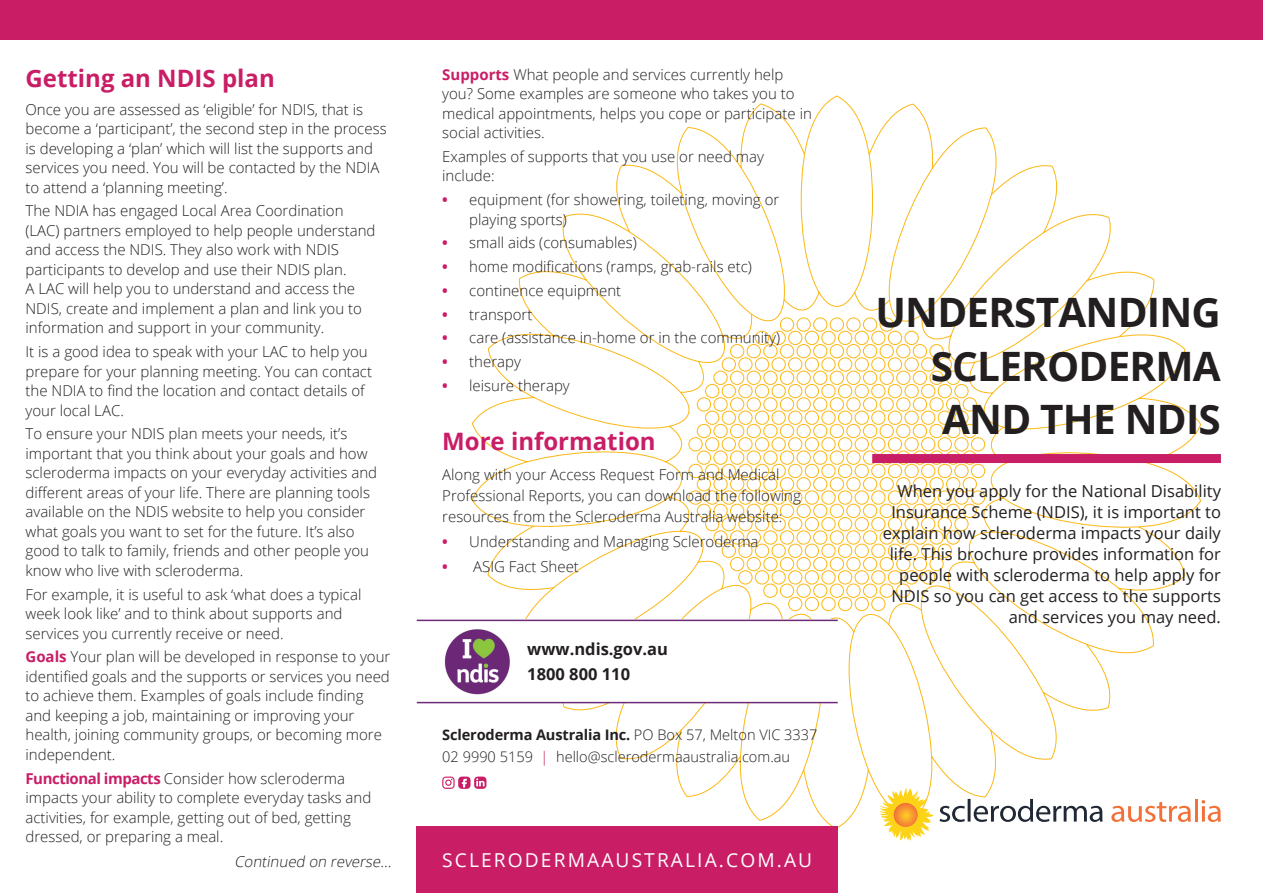
<style>
.page{position:relative;width:1263px;height:893px;background:#fff}
.page>*{position:absolute;margin:0;border:0;box-sizing:border-box;transform-origin:0 0}
.t1{font:700 40.5px/53.7px "Open Sans";letter-spacing:-.02em;color:#231f20;text-align:justify}
.t2{font:700 24px "Open Sans";color:#c91d66}
.t3{font:19.2px "Open Sans";letter-spacing:.11em;color:#fff}
.t4{font:16.5px/21px "Open Sans";color:#231f20;text-align:right}
.t5{font:700 16.5px/25.2px "Open Sans";color:#231f20}
.t6{font:300 15px/19.5px "Open Sans";color:#231f20}
.t7{font:italic 300 15px "Open Sans";color:#231f20}
.t8{font:300 14.55px/22px "Open Sans";color:#231f20}
.s1{font-weight:700;color:#c91d66}
.s2{font-weight:700}
.s3{color:#c91d66}
</style>
<div class="page">
<svg style="left:472px;top:96px;width:729px;height:732px"></svg>
<div style="left:417px;top:826px;width:421px;height:67px;background:#c91d66"></div>
<div style="left:0;top:0;width:1263px;height:40px;background:#c91d66"></div>
<svg style="left:879px;top:788px;width:223px;height:53px"></svg>
<svg style="left:1111px;top:802px;width:80px;height:20px"></svg>
<hr style="left:1195px;top:799px;width:2px;height:23px;background:#f37138">
<svg style="left:1201px;top:800px;width:20px;height:22px"></svg>
<svg style="left:442px;top:777px;width:44px;height:12px"></svg>
<div style="left:872px;top:454px;width:349px;height:9px;background:#c91d66"></div>
<div style="left:417px;top:620px;width:421px;height:83px;background:#fff"></div>
<hr style="left:417px;top:620px;width:421px;height:1px;background:#6d2a78">
<hr style="left:417px;top:702px;width:421px;height:1px;background:#6d2a78">
<img style="left:444px;top:629px;width:66px;height:66px">
<h2 class="t2" style="left:26px;top:61px;width:251px">Getting an NDIS plan</h2>
<p class="t6" style="left:26px;top:99px;width:363px">Once you are assessed as ‘eligible’ for NDIS, that is become a ‘participant’, the second step in the process is developing a ‘plan’ which will list the supports and services you need. You will be contacted by the NDIA to attend a ‘planning meeting’.</p>
<p class="t6" style="left:26px;top:201px;width:351px">The NDIA has engaged Local Area Coordination (LAC) partners employed to help people understand and access the NDIS. They also work with NDIS participants to develop and use their NDIS plan.<br>A LAC will help you to understand and access the NDIS, create and implement a plan and link you to information and support in your community.</p>
<p class="t6" style="left:26px;top:342px;width:348px">It is a good idea to speak with your LAC to help you prepare for your planning meeting. You can contact the NDIA to find the location and contact details of your local LAC.</p>
<p class="t6" style="left:26px;top:424px;width:353px">To ensure your NDIS plan meets your needs, it’s important that you think about your goals and how scleroderma impacts on your everyday activities and different areas of your life. There are planning tools available on the NDIS website to help you consider what goals you want to set for the future. It’s also good to talk to family, friends and other people you know who live with scleroderma.</p>
<p class="t6" style="left:26px;top:584px;width:337px">For example, it is useful to ask ‘what does a typical week look like’ and to think about supports and services you currently receive or need.</p>
<p class="t6" style="left:26px;top:647px;width:366px"><span class="s1">Goals</span> Your plan will be developed in response to your identified goals and the supports or services you need to achieve them. Examples of goals include finding and keeping a job, maintaining or improving your health, joining community groups, or becoming more independent.</p>
<p class="t6" style="left:26px;top:768px;width:347px"><span class="s1">Functional impacts</span> Consider how scleroderma impacts your ability to complete everyday tasks and activities, for example, getting out of bed, getting dressed, or preparing a meal.</p>
<p class="t7" style="left:235px;top:851px;width:161px">Continued on reverse...</p>
<p class="t6" style="left:442px;top:64px;width:371px"><span class="s1">Supports</span> What people and services currently help you? Some examples are someone who takes you to medical appointments, helps you cope or participate in social activities.</p>
<p class="t6" style="left:442px;top:146px;width:323px">Examples of supports that you use or need may include:</p>
<p class="t6" style="left:469px;top:190px;width:312px;text-indent:-27px"><span class="s1">•</span> equipment (for showering, toileting, moving or playing sports)</p>
<p class="t6" style="left:442px;top:233px;width:196px"><span class="s1">•</span> small aids (consumables)</p>
<p class="t6" style="left:442px;top:257px;width:311px"><span class="s1">•</span> home modifications (ramps, grab-rails etc)</p>
<p class="t6" style="left:442px;top:280px;width:181px"><span class="s1">•</span> continence equipment</p>
<p class="t6" style="left:442px;top:304px;width:92px"><span class="s1">•</span> transport</p>
<p class="t6" style="left:442px;top:328px;width:339px"><span class="s1">•</span> care (assistance in-home or in the community)</p>
<p class="t6" style="left:442px;top:352px;width:80px"><span class="s1">•</span> therapy</p>
<p class="t6" style="left:442px;top:375px;width:129px"><span class="s1">•</span> leisure therapy</p>
<h2 class="t2" style="left:442px;top:424px;width:215px">More information</h2>
<p class="t6" style="left:442px;top:463px;width:360px;line-height:21px">Along with your Access Request Form and Medical<br>Professional Reports, you can download the following resources from the Scleroderma Australia website:</p>
<p class="t6" style="left:442px;top:531px;width:318px"><span class="s1">•</span> Understanding and Managing Scleroderma</p>
<p class="t6" style="left:442px;top:557px;width:138px"><span class="s1">•</span> ASIG Fact Sheet</p>
<p class="t5" style="left:527px;top:636px;width:142px">www.ndis.gov.au<br>1800 800 110</p>
<p class="t8" style="left:442px;top:723px;width:377px"><span class="s2">Scleroderma Australia Inc.</span> PO Box 57, Melton VIC 3337<br>02 9990 5159 <span class="s3">|</span> hello@sclerodermaaustralia.com.au</p>
<p class="t3" style="left:442px;top:847px;width:371px">SCLERODERMAAUSTRALIA.COM.AU</p>
<h1 class="t1" style="left:931px;top:284px;width:292px;text-indent:-55px">UNDERSTANDING SCLERODERMA AND THE NDIS</h1>
<p class="t4" style="left:883px;top:480px;width:340px">When you apply for the National Disability Insurance Scheme (NDIS), it is important to explain how scleroderma impacts your daily life. This brochure provides information for people with scleroderma to help apply for NDIS so you can get access to the supports and services you may need.</p>
</div>
